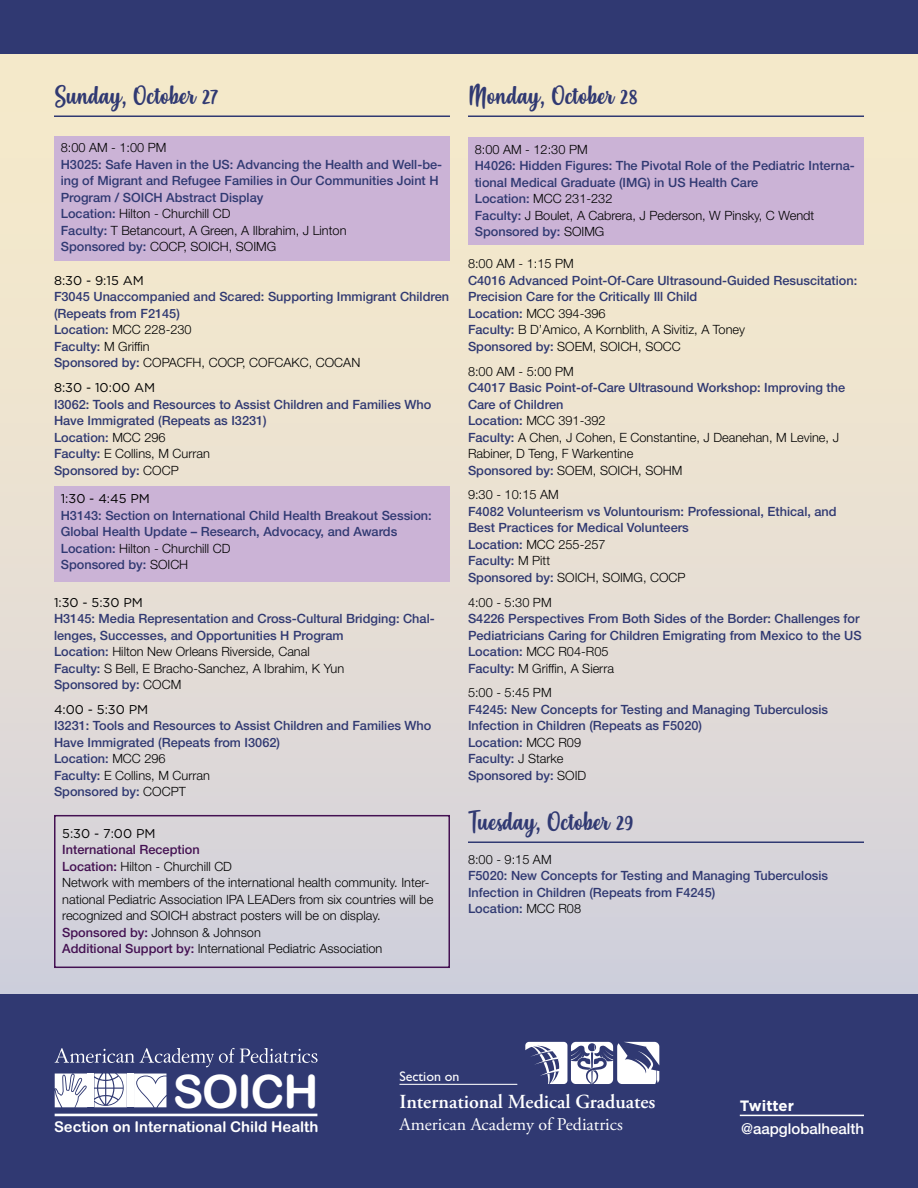
<style>
.page{position:relative;width:918px;height:1188px;background:#fff}
.page>*{position:absolute;margin:0;border:0;box-sizing:border-box;transform-origin:0 0}
.t1{font:46.2px "Arial Rounded MT Bold";letter-spacing:-.03em;color:#fff}
.t2{font:24px "Misses";color:#303972}
.t3{font:600 19.95px "Adobe Garamond Pro";color:#fff}
.t4{font:17.85px "Adobe Garamond Pro";color:#fff}
.t5{font:500 15px/23.2px "Helvetica Neue LT Std";color:#fff}
.t6{font:14.85px "Arial Rounded MT Bold";color:#fff}
.t7{font:13.95px "Gill Sans";color:#fff}
.t8{font:500 12.75px/16.5px "Helvetica Neue LT Std";color:#303972}
.t9{font:300 12.75px/16.5px "Helvetica Neue LT Std";color:#000}
.s1{font-weight:300;color:#000}
.s2{font-family:"Gotham";font-weight:400;color:#000}
.s3{font-family:"Gotham";font-weight:400}
.s4{font-weight:500;color:#441152}
.s5{font-weight:500;color:#303972}
.s6{font-family:"Gotham";font-weight:700}
</style>
<div class="page">
<div style="left:0;top:32px;width:918px;height:968px;background:linear-gradient(to bottom,#fbedc8,#d2d1dc)"></div>
<hr style="left:54px;top:116px;width:396px;height:1px;background:#303972">
<div style="left:54px;top:137px;width:396px;height:124px;background:#cbb3d6"></div>
<div style="left:54px;top:486px;width:396px;height:96px;background:#cbb3d6"></div>
<div style="left:54px;top:815px;width:396px;height:153px;border:2px solid #441152"></div>
<hr style="left:468px;top:116px;width:396px;height:1px;background:#303972">
<hr style="left:468px;top:842px;width:396px;height:1px;background:#303972">
<div style="left:468px;top:138px;width:396px;height:106px;background:#cbb3d6"></div>
<div style="left:0;top:0;width:918px;height:53px;background:#303972"></div>
<div style="left:0;top:994px;width:918px;height:194px;background:#303972"></div>
<hr style="left:400px;top:1084px;width:117px;height:1px;background:#fff">
<svg style="left:525px;top:1042px;width:134px;height:42px"></svg>
<svg style="left:55px;top:1048px;width:263px;height:20px"></svg>
<hr style="left:55px;top:1114px;width:262px;height:2px;background:#fff">
<div style="left:127px;top:1074px;width:6px;height:33px;background:#fff"></div>
<svg style="left:55px;top:1074px;width:32px;height:33px"></svg>
<svg style="left:94px;top:1074px;width:33px;height:33px"></svg>
<div style="left:88px;top:1074px;width:6px;height:33px;background:#fff"></div>
<svg style="left:134px;top:1074px;width:32px;height:33px"></svg>
<hr style="left:740px;top:1115px;width:124px;height:1px;background:#fff">
<p class="t2" style="left:54px;top:79px;width:166px">Sunday, October 27</p>
<p class="t8" style="left:61px;top:140px;width:383px"><span class="s1">8:00 AM - 1:00 PM<br></span>H3025: Safe Haven in the US: Advancing the Health and Well-be&shy;ing of Migrant and Refugee Families in Our Communities Joint H Program / SOICH Abstract Display<br>Location: <span class="s1">Hilton - Churchill CD<br></span>Faculty: <span class="s1">T Betancourt, A Green, A Ilbrahim, J Linton<br></span>Sponsored by: <span class="s1">COCP, SOICH, SOIMG</span></p>
<p class="t8" style="left:54px;top:272px;width:397px"><span class="s2">8:30 - 9:15 AM<br></span>F3045 Unaccompanied and Scared: Supporting Immigrant Children (Repeats from F2145)<br>Location: <span class="s1">MCC 228-230<br></span>Faculty: <span class="s1">M Griffin<br></span>Sponsored by: <span class="s1">COPACFH, COCP, COFCAKC, COCAN</span></p>
<p class="t8" style="left:54px;top:379px;width:379px"><span class="s2">8:30 - 10:00 AM<br></span>I3062: Tools and Resources to Assist Children and Families Who<br>Have Immigrated (Repeats as I3231)<br>Location: <span class="s1">MCC 296<br></span>Faculty: <span class="s1">E Collins, M Curran<br></span>Sponsored by: <span class="s1">COCP</span></p>
<p class="t8" style="left:61px;top:490px;width:373px"><span class="s2">1:30 - 4:45 PM<br></span>H3143: Section on International Child Health Breakout Session:<br>Global Health Update – Research, Advocacy, and Awards Location: <span class="s1">Hilton - Churchill CD<br></span>Sponsored by: <span class="s1">SOICH</span></p>
<p class="t8" style="left:54px;top:594px;width:382px"><span class="s2">1:30 - 5:30 PM<br></span>H3145: Media Representation and Cross-Cultural Bridging: Chal&shy;lenges, Successes, and Opportunities H Program<br>Location: <span class="s1">Hilton New Orleans Riverside, Canal<br></span>Faculty: <span class="s1">S Bell, E Bracho-Sanchez, A Ibrahim, K Yun<br></span>Sponsored by: <span class="s1">COCM</span></p>
<p class="t8" style="left:54px;top:701px;width:379px"><span class="s2">4:00 - 5:30 PM<br></span>I3231: Tools and Resources to Assist Children and Families Who<br>Have Immigrated (Repeats from I3062)<br>Location: <span class="s1">MCC 296<br></span>Faculty: <span class="s1">E Collins, M Curran<br></span>Sponsored by: <span class="s1">COCPT</span></p>
<p class="t9" style="left:62px;top:825px;width:373px"><span class="s3">5:30 - 7:00 PM<br></span><span class="s4">International Reception<br>Location:</span> Hilton - Churchill CD<br>Network with members of the international health community. Inter&shy;national Pediatric Association IPA LEADers from six countries will be recognized and SOICH abstract posters will be on display.<br><span class="s4">Sponsored by:</span> Johnson &amp; Johnson<br><span class="s4">Additional Support by:</span> International Pediatric Association</p>
<p class="t2" style="left:468px;top:79px;width:171px">Monday, October 28</p>
<p class="t8" style="left:475px;top:141px;width:382px"><span class="s1">8:00 AM - 12:30 PM<br></span>H4026: Hidden Figures: The Pivotal Role of the Pediatric Interna&shy;tional Medical Graduate (IMG) in US Health Care<br>Location: <span class="s1">MCC 231-232<br></span>Faculty: <span class="s1">J Boulet, A Cabrera, J Pederson, W Pinsky, C Wendt </span>Sponsored by: <span class="s1">SOIMG</span></p>
<p class="t8" style="left:468px;top:256px;width:391px"><span class="s1">8:00 AM - 1:15 PM<br></span>C4016 Advanced Point-Of-Care Ultrasound-Guided Resuscitation:<br>Precision Care for the Critically Ill Child<br>Location: <span class="s1">MCC 394-396<br></span>Faculty: <span class="s1">B D’Amico, A Kornblith, A Sivitiz, A Toney<br></span>Sponsored by: <span class="s1">SOEM, SOICH, SOCC</span></p>
<p class="t9" style="left:468px;top:363px;width:379px">8:00 AM - 5:00 PM<br><span class="s5">C4017 Basic Point-of-Care Ultrasound Workshop: Improving the Care of Children<br>Location:</span> MCC 391-392<br><span class="s5">Faculty:</span> A Chen, J Cohen, E Constantine, J Deanehan, M Levine, J Rabiner, D Teng, F Warkentine<br><span class="s5">Sponsored by:</span> SOEM, SOICH, SOHM</p>
<p class="t8" style="left:468px;top:487px;width:370px"><span class="s1">9:30 - 10:15 AM<br></span>F4082 Volunteerism vs Voluntourism: Professional, Ethical, and<br>Best Practices for Medical Volunteers<br>Location: <span class="s1">MCC 255-257<br></span>Faculty: <span class="s1">M Pitt<br></span>Sponsored by: <span class="s1">SOICH, SOIMG, COCP</span></p>
<p class="t8" style="left:468px;top:594px;width:395px"><span class="s1">4:00 - 5:30 PM<br></span>S4226 Perspectives From Both Sides of the Border: Challenges for Pediatricians Caring for Children Emigrating from Mexico to the US Location: <span class="s1">MCC R04-R05<br></span>Faculty: <span class="s1">M Griffin, A Sierra</span></p>
<p class="t8" style="left:468px;top:685px;width:362px"><span class="s1">5:00 - 5:45 PM<br></span>F4245: New Concepts for Testing and Managing Tuberculosis<br>Infection in Children (Repeats as F5020)<br>Location: <span class="s1">MCC R09<br></span>Faculty: <span class="s1">J Starke<br></span>Sponsored by: <span class="s1">SOID</span></p>
<p class="t2" style="left:468px;top:805px;width:167px">Tuesday, October 29</p>
<p class="t8" style="left:468px;top:851px;width:362px"><span class="s1">8:00 - 9:15 AM<br></span>F5020: New Concepts for Testing and Managing Tuberculosis Infection in Children (Repeats from F4245)<br>Location: <span class="s1">MCC R08</span></p>
<p class="t1" style="left:173px;top:1064px;width:147px">SOICH</p>
<p class="t6" style="left:54px;top:1118px;width:266px">Section on International Child Health</p>
<p class="t7" style="left:400px;top:1068px;width:62px">Section on</p>
<p class="t3" style="left:400px;top:1091px;width:257px">International Medical Graduates</p>
<p class="t4" style="left:400px;top:1114px;width:225px">American Academy of Pediatrics</p>
<p class="t5" style="left:740px;top:1094px;width:126px"><span class="s6">Twitter </span>@aapglobalhealth</p>
</div>
